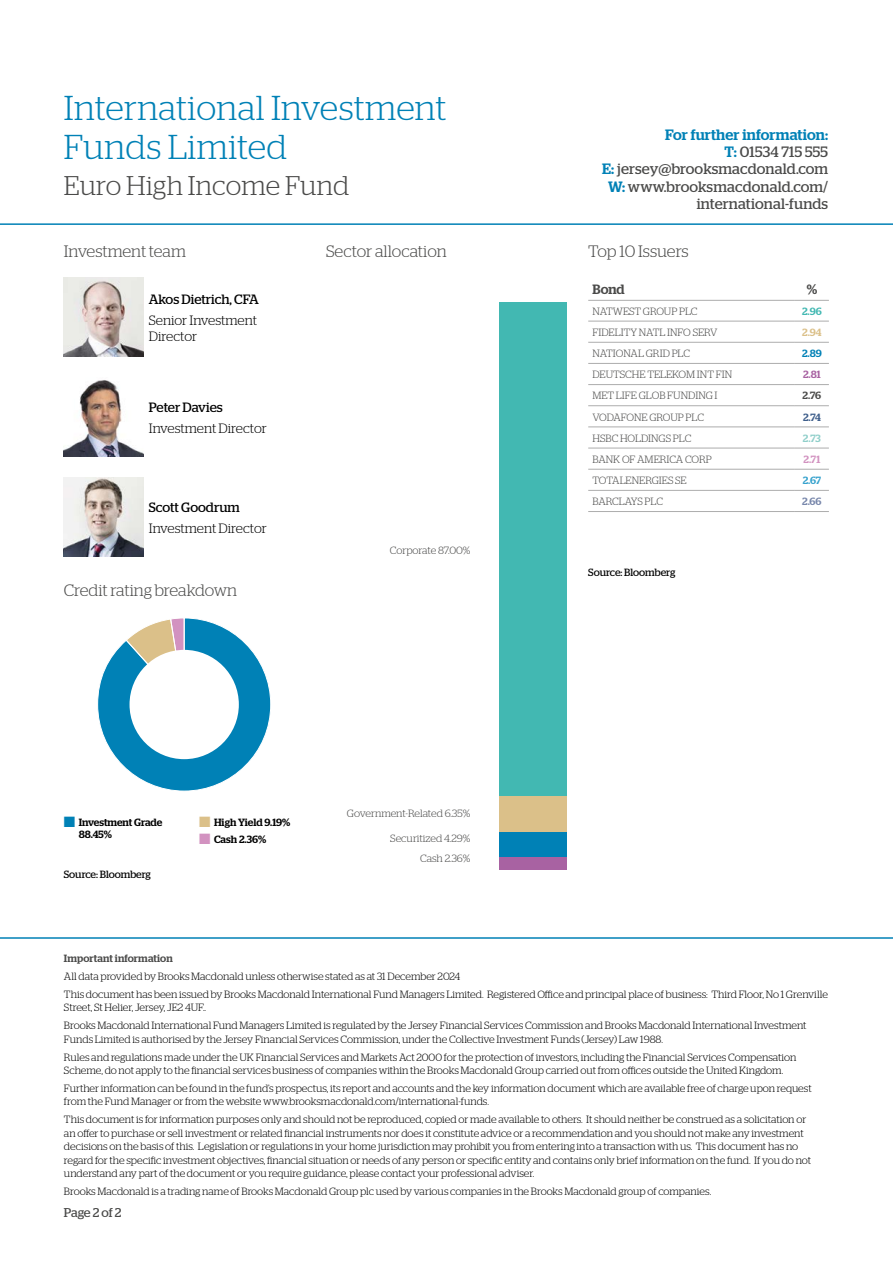
<style>
.page{position:relative;width:893px;height:1263px;background:#fff}
.page>*{position:absolute;margin:0;border:0;box-sizing:border-box;transform-origin:0 0}
.t1{font:300 34.5px/39px "Stag";letter-spacing:.01em;color:#0081b6}
.t2{font:300 27px "Stag";letter-spacing:.005em;color:#4a4a49}
.t3{font:300 16.5px "Stag";letter-spacing:-.005em;color:#4a4a49}
.t4{font:15px/17.2px "Stag";letter-spacing:.01em;color:#4a4a49;text-align:right}
.t5{font:300 13.5px/16.5px "Stag";color:#000}
.t6{font:13.5px "Stag";color:#000}
.t7{font:500 13.5px "Stag";color:#4a4a49}
.t8{font:12.75px "Stag";letter-spacing:-.01em;color:#4a4a49}
.t9{font:300 10.5px/17.7px "Stag";color:#000}
.t10{font:300 10.5px/20.4px "Stag";color:#4a4a49;text-align:right}
.t11{font:500 10.5px/12.6px "Stag";color:#000}
.t12{font:10.5px "Stag";color:#000}
.t13{font:500 10.5px "Stag";letter-spacing:.01em;color:#4a4a49}
.t14{font:500 10.5px "Stag";color:#42b8b2}
.t15{font:500 10.5px "Stag";color:#dbc089}
.t16{font:500 10.5px "Stag";color:#0081b6}
.t17{font:500 10.5px "Stag";color:#a862a2}
.t18{font:500 10.5px "Stag";color:#3e5e8b}
.t19{font:500 10.5px "Stag";color:#90cfca}
.t20{font:500 10.5px "Stag";color:#d292c0}
.t21{font:500 10.5px "Stag";color:#36a2cd}
.t22{font:500 10.5px "Stag";color:#7887ab}
.s1{font-weight:500;color:#0081b6}
.s2{color:#0081b6}
.s3{color:#dbc089}
.s4{color:#d292c0}
</style>
<div class="page">
<hr style="left:0;top:223px;width:893px;height:2px;background:#0081b6">
<hr style="left:588px;top:300px;width:207px;height:1px;background:#adadad">
<hr style="left:795px;top:300px;width:34px;height:1px;background:#adadad">
<hr style="left:588px;top:321px;width:207px;height:1px;background:#adadad">
<hr style="left:795px;top:321px;width:34px;height:1px;background:#adadad">
<hr style="left:588px;top:342px;width:207px;height:1px;background:#adadad">
<hr style="left:795px;top:342px;width:34px;height:1px;background:#adadad">
<hr style="left:588px;top:363px;width:207px;height:1px;background:#adadad">
<hr style="left:795px;top:363px;width:34px;height:1px;background:#adadad">
<hr style="left:588px;top:384px;width:207px;height:1px;background:#adadad">
<hr style="left:795px;top:384px;width:34px;height:1px;background:#adadad">
<hr style="left:588px;top:405px;width:207px;height:1px;background:#adadad">
<hr style="left:795px;top:405px;width:34px;height:1px;background:#adadad">
<hr style="left:588px;top:426px;width:207px;height:1px;background:#adadad">
<hr style="left:795px;top:426px;width:34px;height:1px;background:#adadad">
<hr style="left:588px;top:448px;width:207px;height:1px;background:#adadad">
<hr style="left:795px;top:448px;width:34px;height:1px;background:#adadad">
<hr style="left:588px;top:469px;width:207px;height:1px;background:#adadad">
<hr style="left:795px;top:469px;width:34px;height:1px;background:#adadad">
<hr style="left:588px;top:490px;width:207px;height:1px;background:#adadad">
<hr style="left:795px;top:490px;width:34px;height:1px;background:#adadad">
<hr style="left:588px;top:511px;width:207px;height:1px;background:#adadad">
<hr style="left:795px;top:511px;width:34px;height:1px;background:#adadad">
<img style="left:64px;top:380px;width:79px;height:77px">
<img style="left:64px;top:477px;width:79px;height:80px">
<img style="left:64px;top:277px;width:79px;height:80px">
<hr style="left:0;top:937px;width:893px;height:2px;background:#0081b6">
<div style="left:500px;top:302px;width:67px;height:494px;background:#42b8b2"></div>
<div style="left:500px;top:796px;width:67px;height:36px;background:#dbc089"></div>
<div style="left:500px;top:832px;width:67px;height:25px;background:#0081b6"></div>
<div style="left:500px;top:857px;width:67px;height:13px;background:#a862a2"></div>
<svg style="left:97px;top:618px;width:174px;height:173px"></svg>
<div style="left:130px;top:650px;width:109px;height:109px;background:#fff;border-radius:50%"></div>
<h1 class="t1" style="left:64px;top:88px;width:384px">International Investment<br>Funds Limited</h1>
<h2 class="t2" style="left:64px;top:170px;width:287px">Euro High Income Fund</h2>
<h3 class="t4" style="left:602px;top:126px;width:227px"><span class="s1">For further information:<br>T:</span> 01534 715 555<br><span class="s1">E:</span> jersey@brooksmacdonald.com<br><span class="s1">W:</span> www.brooksmacdonald.com/ international-funds</h3>
<h3 class="t3" style="left:64px;top:242px;width:124px">Investment team</h3>
<h3 class="t3" style="left:326px;top:242px;width:122px">Sector allocation</h3>
<h3 class="t3" style="left:588px;top:242px;width:102px">Top 10 Issuers</h3>
<p class="t6" style="left:149px;top:291px;width:112px">Akos Dietrich, CFA</p>
<p class="t5" style="left:149px;top:311px;width:110px">Senior Investment<br>Director</p>
<p class="t6" style="left:149px;top:399px;width:76px">Peter Davies</p>
<p class="t5" style="left:149px;top:419px;width:119px">Investment Director</p>
<p class="t6" style="left:149px;top:499px;width:92px">Scott Goodrum</p>
<p class="t5" style="left:149px;top:519px;width:119px">Investment Director</p>
<h3 class="t3" style="left:64px;top:580px;width:175px">Credit rating breakdown</h3>
<p class="t10" style="left:390px;top:540px;width:82px">Corporate 87.00%</p>
<p class="t11" style="left:79px;top:815px;width:85px;text-indent:-15px"><span class="s2">■</span> Investment Grade<br>88.45%</p>
<p class="t11" style="left:199px;top:815px;width:93px"><span class="s3">■</span> High Yield 9.19%</p>
<p class="t11" style="left:199px;top:832px;width:68px"><span class="s4">■</span> Cash 2.36%</p>
<p class="t12" style="left:64px;top:868px;width:89px">Source: Bloomberg</p>
<p class="t10" style="left:347px;top:803px;width:125px">Government-Related 6.35%</p>
<p class="t10" style="left:390px;top:828px;width:82px">Securitized 4.29%<br>Cash 2.36%</p>
<p class="t7" style="left:592px;top:281px;width:34px">Bond</p>
<p class="t7" style="left:807px;top:281px;width:12px">%</p>
<p class="t10" style="left:592px;top:301px;width:107px">NATWEST GROUP PLC</p>
<p class="t14" style="left:802px;top:305px;width:21px">2.96</p>
<p class="t10" style="left:592px;top:322px;width:126px">FIDELITY NATL INFO SERV</p>
<p class="t15" style="left:802px;top:326px;width:21px">2.94</p>
<p class="t10" style="left:592px;top:343px;width:99px">NATIONAL GRID PLC</p>
<p class="t16" style="left:802px;top:347px;width:21px">2.89</p>
<p class="t10" style="left:592px;top:364px;width:141px">DEUTSCHE TELEKOM INT FIN</p>
<p class="t17" style="left:803px;top:368px;width:19px">2.81</p>
<p class="t10" style="left:592px;top:385px;width:127px">MET LIFE GLOB FUNDING I</p>
<p class="t13" style="left:803px;top:389px;width:20px">2.76</p>
<p class="t10" style="left:592px;top:406px;width:113px">VODAFONE GROUP PLC</p>
<p class="t18" style="left:803px;top:411px;width:19px">2.74</p>
<p class="t10" style="left:592px;top:428px;width:100px">HSBC HOLDINGS PLC</p>
<p class="t19" style="left:803px;top:432px;width:20px">2.73</p>
<p class="t10" style="left:592px;top:449px;width:121px">BANK OF AMERICA CORP</p>
<p class="t20" style="left:803px;top:453px;width:18px">2.71</p>
<p class="t10" style="left:592px;top:470px;width:96px">TOTALENERGIES SE</p>
<p class="t21" style="left:803px;top:474px;width:20px">2.67</p>
<p class="t10" style="left:592px;top:491px;width:72px">BARCLAYS PLC</p>
<p class="t22" style="left:802px;top:495px;width:21px">2.66</p>
<p class="t12" style="left:588px;top:566px;width:89px">Source: Bloomberg</p>
<p class="t13" style="left:64px;top:952px;width:110px">Important information</p>
<p class="t9" style="left:64px;top:967px;width:765px">All data provided by Brooks Macdonald unless otherwise stated as at 31 December 2024<br>This document has been issued by Brooks Macdonald International Fund Managers Limited. Registered Office and principal place of business: Third Floor, No 1 Grenville</p>
<p class="t9" style="left:64px;top:999px;width:744px">Street, St Helier, Jersey, JE2 4UF..<br>Brooks Macdonald International Fund Managers Limited is regulated by the Jersey Financial Services Commission and Brooks Macdonald International Investment</p>
<p class="t9" style="left:64px;top:1030px;width:734px">Funds Limited is authorised by the Jersey Financial Services Commission, under the Collective Investment Funds (Jersey) Law 1988.<br>Rules and regulations made under the UK Financial Services and Markets Act 2000 for the protection of investors, including the Financial Services Compensation</p>
<p class="t9" style="left:64px;top:1061px;width:749px">Scheme, do not apply to the financial services business of companies within the Brooks Macdonald Group carried out from offices outside the United Kingdom.<br>Further information can be found in the fund’s prospectus, its report and accounts and the key information document which are available free of charge upon request</p>
<p class="t9" style="left:64px;top:1092px;width:744px">from the Fund Manager or from the website www.brooksmacdonald.com/international-funds.<br>This document is for information purposes only and should not be reproduced, copied or made available to others. It should neither be construed as a solicitation or</p>
<p class="t9" style="left:64px;top:1126px;width:749px;line-height:13.5px">an offer to purchase or sell investment or related financial instruments nor does it constitute advice or a recommendation and you should not make any investment decisions on the basis of this. Legislation or regulations in your home jurisdiction may prohibit you from entering into a transaction with us. This document has no regard for the specific investment objectives, financial situation or needs of any person or specific entity and contains only brief information on the fund. If you do not understand any part of the document or you require guidance, please contact your professional adviser.</p>
<p class="t9" style="left:64px;top:1182px;width:649px">Brooks Macdonald is a trading name of Brooks Macdonald Group plc used by various companies in the Brooks Macdonald group of companies.</p>
<p class="t8" style="left:64px;top:1205px;width:59px">Page 2 of 2</p>
</div>
